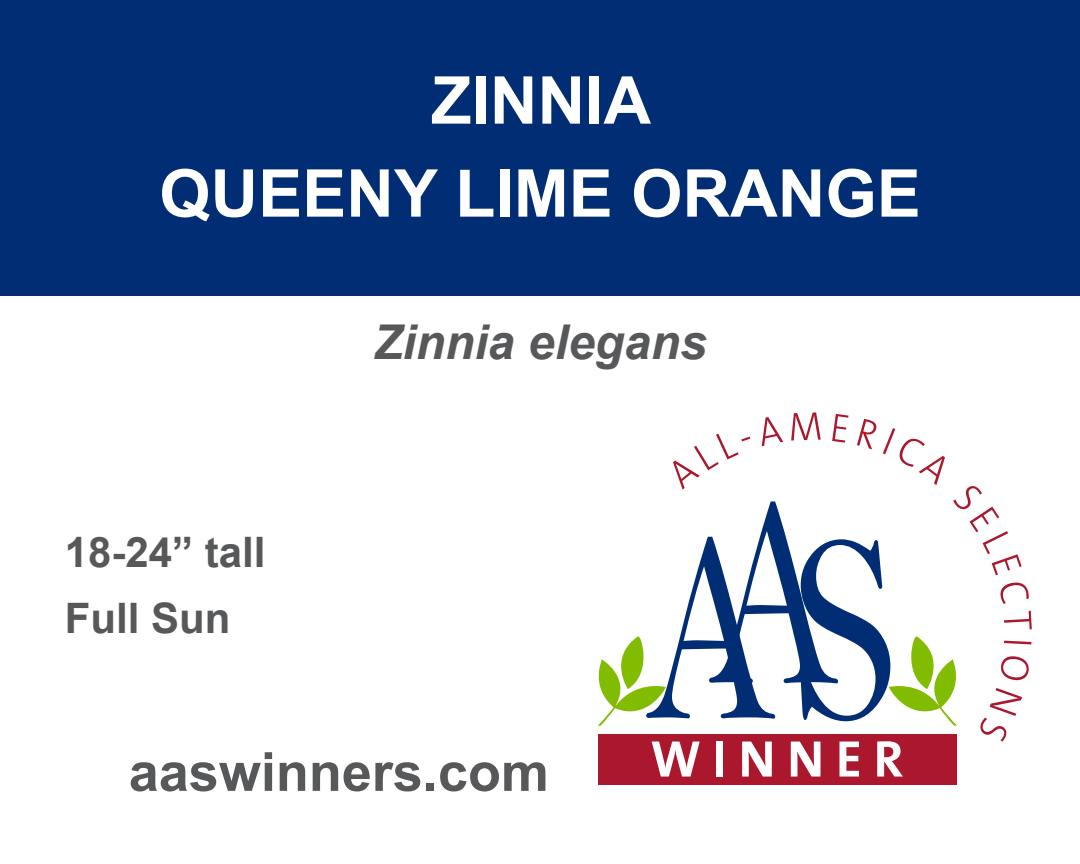
<style>
.page{position:relative;width:1080px;height:864px;background:#fff}
.page>*{position:absolute;margin:0;border:0;box-sizing:border-box;transform-origin:0 0}
.t1{font:700 66px/93px "Arial";color:#fff;text-align:center}
.t2{font:700 54px "Arial";color:#57585a}
.t3{font:italic 700 48px "Arial";color:#57585a}
.t4{font:700 42px/66px "Arial";color:#57585a}
</style>
<div class="page">
<div style="left:0;top:0;width:1080px;height:295px;background:#012d74"></div>
<div style="left:598px;top:734px;width:359px;height:50px;background:#ab182d"></div>
<svg style="left:598px;top:412px;width:434px;height:365px"></svg>
<p class="t1" style="left:159px;top:58px;width:763px">ZINNIA<br>QUEENY LIME ORANGE</p>
<p class="t4" style="left:65px;top:522px;width:202px">18-24” tall<br>Full Sun</p>
<p class="t3" style="left:373px;top:324px;width:335px">Zinnia elegans</p>
<p class="t2" style="left:129px;top:751px;width:422px">aaswinners.com</p>
</div>
